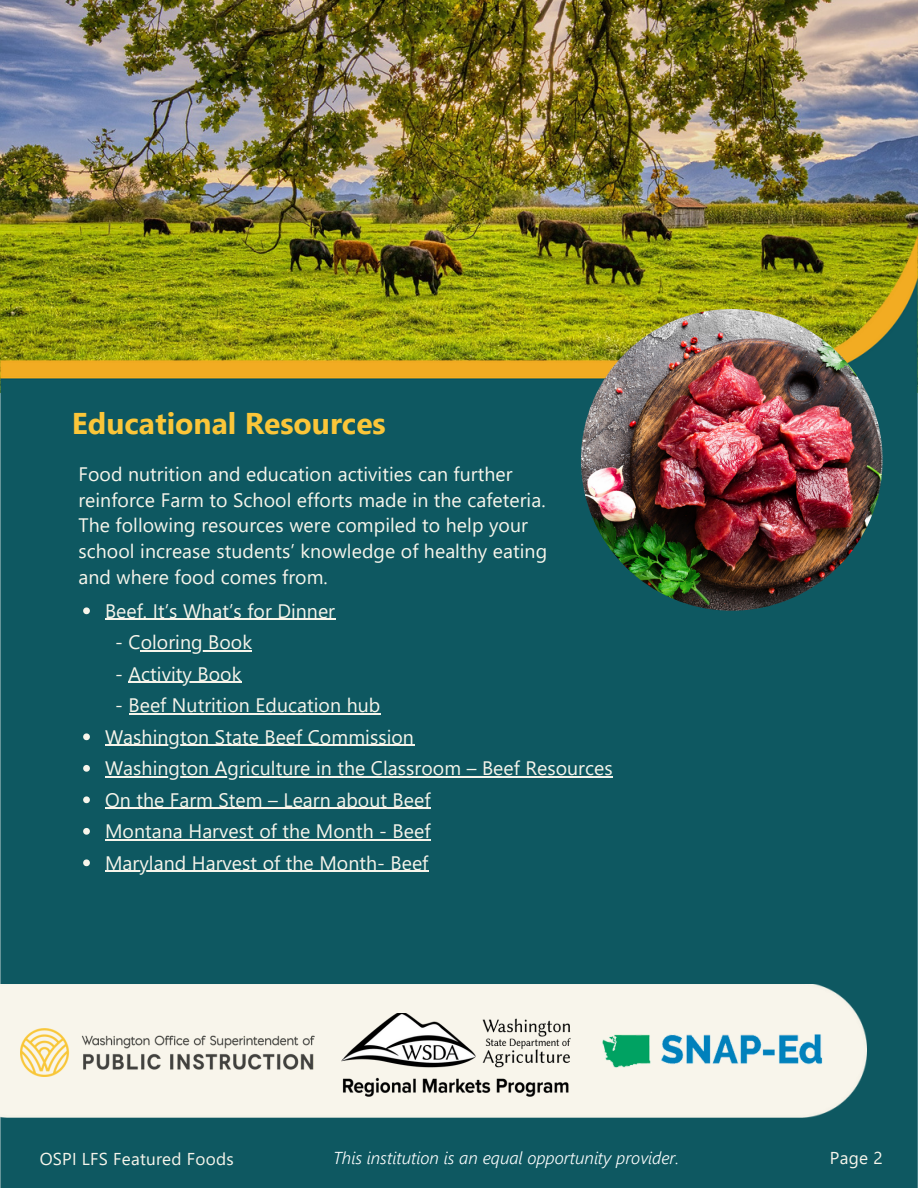
<style>
.page{position:relative;width:918px;height:1188px;background:#fff}
.page>*{position:absolute;margin:0;border:0;box-sizing:border-box;transform-origin:0 0}
.t1{font:700 30px "Segoe UI";color:#fbc639}
.t2{font:19.5px/25.8px "Segoe UI";letter-spacing:.005em;color:#f7f5eb}
.t3{font:italic 300 17.25px "Segoe UI";color:#fff}
.t4{font:17.1px "Segoe UI";letter-spacing:.015em;color:#f7f5eb}
</style>
<div class="page">
<img style="left:0;top:0;width:918px;height:235px">
<img style="left:0;top:235px;width:918px;height:953px">
<hr style="left:105px;top:871px;width:324px;height:1px;background:#f7f5eb">
<hr style="left:105px;top:776px;width:508px;height:1px;background:#f7f5eb">
<hr style="left:105px;top:745px;width:309px;height:1px;background:#f7f5eb">
<hr style="left:129px;top:682px;width:113px;height:1px;background:#f7f5eb">
<hr style="left:141px;top:650px;width:111px;height:1px;background:#f7f5eb">
<hr style="left:105px;top:839px;width:326px;height:1px;background:#f7f5eb">
<hr style="left:105px;top:808px;width:326px;height:1px;background:#f7f5eb">
<hr style="left:129px;top:713px;width:252px;height:1px;background:#f7f5eb">
<hr style="left:105px;top:619px;width:230px;height:1px;background:#f7f5eb">
<svg style="left:83px;top:607px;width:7px;height:7px"></svg>
<img style="left:581px;top:309px;width:302px;height:302px;border-radius:50%">
<svg style="left:83px;top:733px;width:7px;height:7px"></svg>
<svg style="left:83px;top:765px;width:7px;height:7px"></svg>
<svg style="left:83px;top:796px;width:7px;height:7px"></svg>
<svg style="left:83px;top:828px;width:7px;height:7px"></svg>
<svg style="left:83px;top:859px;width:7px;height:7px"></svg>
<div style="left:0;top:984px;width:866px;height:134px;background:#f8f5eb"></div>
<img style="left:21px;top:1029px;width:293px;height:48px">
<img style="left:598px;top:1030px;width:228px;height:42px">
<img style="left:339px;top:1014px;width:234px;height:83px">
<h2 class="t1" style="left:72px;top:402px;width:315px">Educational Resources</h2>
<p class="t2" style="left:78px;top:460px;width:470px">Food nutrition and education activities can further reinforce Farm to School efforts made in the cafeteria.<br>The following resources were compiled to help your school increase students’ knowledge of healthy eating and where food comes from.</p>
<p class="t2" style="left:105px;top:597px;width:232px">Beef. It’s What’s for Dinner</p>
<p class="t2" style="left:115px;top:628px;width:138px">- Coloring Book</p>
<p class="t2" style="left:115px;top:660px;width:128px">- Activity Book</p>
<p class="t2" style="left:115px;top:691px;width:267px">- Beef Nutrition Education hub</p>
<p class="t2" style="left:105px;top:723px;width:310px">Washington State Beef Commission</p>
<p class="t2" style="left:105px;top:754px;width:509px">Washington Agriculture in the Classroom – Beef Resources</p>
<p class="t2" style="left:105px;top:786px;width:327px">On the Farm Stem – Learn about Beef</p>
<p class="t2" style="left:105px;top:817px;width:327px">Montana Harvest of the Month - Beef</p>
<p class="t2" style="left:105px;top:849px;width:325px">Maryland Harvest of the Month- Beef</p>
<p class="t4" style="left:40px;top:1146px;width:196px">OSPI LFS Featured Foods</p>
<p class="t3" style="left:333px;top:1146px;width:348px">This institution is an equal opportunity provider.</p>
<p class="t4" style="left:830px;top:1145px;width:54px">Page 2</p>
</div>
